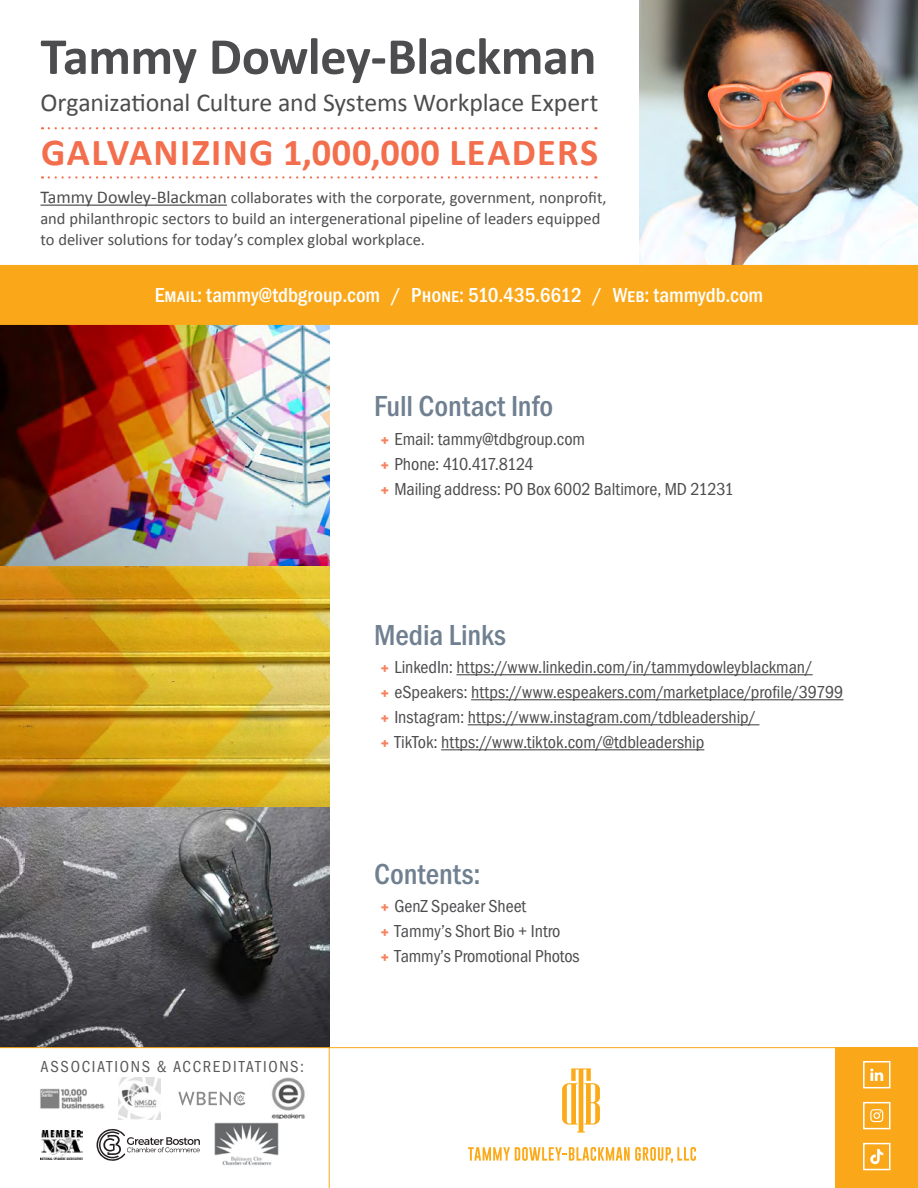
<style>
.page{position:relative;width:918px;height:1188px;background:#fff}
.page>*{position:absolute;margin:0;border:0;box-sizing:border-box;transform-origin:0 0}
.t1{font:700 52.5px "Calibri";letter-spacing:-.01em;color:#4d4d4f}
.t2{font:700 38.25px "Calibri";letter-spacing:.035em;color:#f36e4c}
.t3{font:500 30px "Franklin Gothic URW Cond";color:#708090}
.t4{font:25.8px "Calibri";letter-spacing:-.005em;color:#4d4d4f}
.t5{font:500 21px "Franklin Gothic URW Cond";color:#fff}
.t6{font:18px/25px "Franklin Gothic URW Cond";letter-spacing:-.005em;color:#4d4d4f}
.t7{font:18px "Franklin Gothic URW Cond";letter-spacing:-.045em;color:#4d4d4f}
.t8{font:16.5px/21px "Calibri";color:#4d4d4f}
.P_regular{font:16.5px "Franklin Gothic URW Cond";letter-spacing:.105em;color:#58595b}
.s1{font-size:18px}
.s2{font-family:"Peacock Deep";font-weight:700;color:#f58361}
</style>
<div class="page">
<div style="left:836px;top:1048px;width:82px;height:140px;background:#faa819"></div>
<img style="left:639px;top:0;width:279px;height:265px">
<div style="left:863px;top:1061px;width:28px;height:27px;border:2px solid #fff"></div>
<svg style="left:870px;top:1069px;width:13px;height:12px"></svg>
<div style="left:863px;top:1102px;width:28px;height:27px;border:2px solid #fff"></div>
<svg style="left:870px;top:1109px;width:13px;height:13px"></svg>
<div style="left:863px;top:1143px;width:28px;height:27px;border:2px solid #fff"></div>
<svg style="left:870px;top:1149px;width:13px;height:15px"></svg>
<svg style="left:468px;top:1147px;width:228px;height:16px"></svg>
<svg style="left:562px;top:1068px;width:38px;height:65px"></svg>
<img style="left:271px;top:1078px;width:34px;height:41px">
<svg style="left:178px;top:1091px;width:68px;height:15px"></svg>
<img style="left:118px;top:1077px;width:42px;height:43px">
<hr style="left:329px;top:1048px;width:1px;height:140px;background:#faa819">
<img style="left:40px;top:1131px;width:43px;height:28px">
<svg style="left:97px;top:1129px;width:103px;height:32px"></svg>
<img style="left:214px;top:1122px;width:65px;height:44px">
<img style="left:40px;top:1088px;width:65px;height:21px">
<img style="left:0;top:325px;width:329px;height:722px">
<hr style="left:456px;top:674px;width:357px;height:1px;background:#4d4d4f">
<hr style="left:471px;top:699px;width:372px;height:1px;background:#4d4d4f">
<hr style="left:468px;top:724px;width:291px;height:1px;background:#4d4d4f">
<hr style="left:441px;top:749px;width:263px;height:1px;background:#4d4d4f">
<div style="left:0;top:265px;width:918px;height:60px;background:#faa819"></div>
<hr style="left:0;top:1047px;width:918px;height:1px;background:#faa819">
<hr style="left:40px;top:205px;width:187px;height:1px;background:#4d4d4f">
<svg style="left:49px;top:127px;width:547px;height:2px"></svg>
<svg style="left:49px;top:176px;width:547px;height:3px"></svg>
<p class="t1" style="left:40px;top:19px;width:558px">Tammy Dowley-Blackman</p>
<p class="t4" style="left:40px;top:85px;width:559px">Organizational Culture and Systems Workplace Expert</p>
<p class="t2" style="left:41px;top:125px;width:559px">GALVANIZING 1,000,000 LEADERS</p>
<p class="t8" style="left:40px;top:187px;width:568px"><span class="s1">Tammy Dowley-Blackman</span> collaborates with the corporate, government, nonprofit, and philanthropic sectors to build an intergenerational pipeline of leaders equipped to deliver solutions for today’s complex global workplace.</p>
<p class="t5" style="left:155px;top:280px;width:610px">Email: tammy@tdbgroup.com / Phone: 510.435.6612 / Web: tammydb.com</p>
<p class="t3" style="left:374px;top:385px;width:181px">Full Contact Info</p>
<p class="t6" style="left:381px;top:425px;width:206px"><span class="s2">+</span> Email: tammy@tdbgroup.com</p>
<p class="t7" style="left:381px;top:451px;width:154px"><span class="s2">+</span> Phone: 410.417.8124</p>
<p class="t6" style="left:381px;top:475px;width:354px"><span class="s2">+</span> Mailing address: PO Box 6002 Baltimore, MD 21231</p>
<p class="t3" style="left:374px;top:613px;width:133px">Media Links</p>
<p class="t6" style="left:381px;top:653px;width:433px"><span class="s2">+</span> LinkedIn: https://www.linkedin.com/in/tammydowleyblackman/</p>
<p class="t6" style="left:381px;top:678px;width:464px"><span class="s2">+</span> eSpeakers: https://www.espeakers.com/marketplace/profile/39799</p>
<p class="t6" style="left:381px;top:703px;width:377px"><span class="s2">+</span> Instagram: https://www.instagram.com/tdbleadership/</p>
<p class="t6" style="left:381px;top:728px;width:325px"><span class="s2">+</span> TikTok: https://www.tiktok.com/@tdbleadership</p>
<p class="P_regular" style="left:40px;top:1055px;width:265px">ASSOCIATIONS &amp; ACCREDITATIONS:</p>
<p class="t3" style="left:374px;top:853px;width:108px">Contents:</p>
<p class="t6" style="left:381px;top:893px;width:200px"><span class="s2">+</span> GenZ Speaker Sheet<br><span class="s2">+</span> Tammy’s Short Bio + Intro<br><span class="s2">+</span> Tammy’s Promotional Photos</p>
</div>
